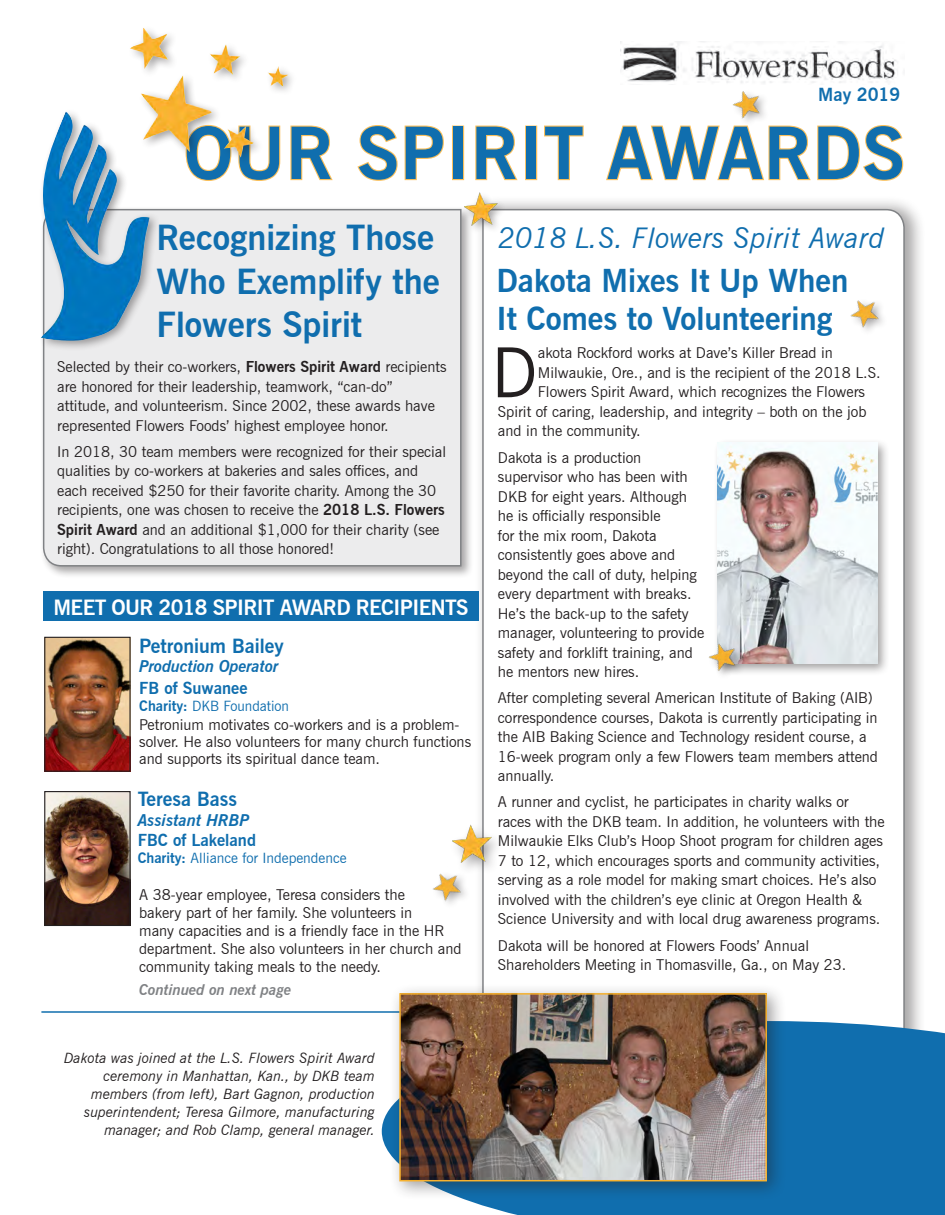
<style>
.page{position:relative;width:945px;height:1215px;background:#fff}
.page>*{position:absolute;margin:0;border:0;box-sizing:border-box;transform-origin:0 0}
.t1{font:700 72px "News Gothic BT";letter-spacing:.01em;color:#106eae}
.t2{font:69px "News Gothic BT";color:#231f20}
.t3{font:700 34.5px/43.5px "News Gothic BT";color:#106eae}
.t4{font:700 31.5px/37.5px "News Gothic BT";color:#106eae}
.t5{font:italic 28.5px "News Gothic BT";color:#106eae}
.t6{font:700 21px "News Gothic BT";letter-spacing:-.03em;color:#fff}
.t7{font:700 19.5px "News Gothic BT";color:#106eae}
.t8{font:700 18px "News Gothic BT";color:#106eae}
.t9{font:italic 700 16.5px "News Gothic BT";color:#106eae}
.t10{font:700 16.5px "News Gothic BT";color:#106eae}
.t11{font:15px/19.5px "News Gothic BT";color:#231f20}
.t12{font:italic 700 15px "News Gothic BT";color:#808285}
.t13{font:italic 14.25px/18px "News Gothic BT";color:#231f20;text-align:right}
.t14{font:14.25px "News Gothic BT";color:#106eae}
.s1{font-weight:700}
</style>
<div class="page">
<div style="left:474px;top:195px;width:452px;height:990px;background:#231f20;opacity:.4"></div>
<svg style="left:481px;top:208px;width:425px;height:813px"></svg>
<div style="left:40px;top:206px;width:434px;height:373px;background:#231f20;opacity:.4"></div>
<div style="left:42px;top:208px;width:420px;height:359px;background:#ececed"></div>
<div style="left:461px;top:191px;width:46px;height:44px;background:#231f20;opacity:.42"></div>
<img style="left:464px;top:191px;width:40px;height:39px">
<svg style="left:298px;top:125px;width:35px;height:56px"></svg>
<svg style="left:357px;top:125px;width:87px;height:56px"></svg>
<div style="left:452px;top:126px;width:12px;height:54px;border:2px solid #f9c05c"></div>
<svg style="left:475px;top:125px;width:43px;height:56px"></svg>
<div style="left:525px;top:126px;width:12px;height:54px;border:2px solid #f9c05c"></div>
<svg style="left:544px;top:125px;width:40px;height:56px"></svg>
<svg style="left:606px;top:125px;width:298px;height:56px"></svg>
<div style="left:38px;top:24px;width:260px;height:328px;background:#231f20;opacity:.42"></div>
<img style="left:38px;top:28px;width:251px;height:313px">
<img style="left:621px;top:41px;width:277px;height:42px">
<div style="left:713px;top:438px;width:177px;height:238px;background:#231f20;opacity:.42"></div>
<img style="left:718px;top:443px;width:160px;height:220px">
<div style="left:707px;top:641px;width:39px;height:39px;background:#fff"></div>
<img style="left:705px;top:637px;width:40px;height:40px">
<div style="left:731px;top:88px;width:39px;height:40px;background:#231f20;opacity:.42"></div>
<img style="left:731px;top:88px;width:38px;height:36px">
<div style="left:43px;top:591px;width:436px;height:30px;background:#106eae"></div>
<img style="left:46px;top:639px;width:83px;height:131px">
<div style="left:44px;top:637px;width:87px;height:135px;border:1px solid #231f20"></div>
<div style="left:849px;top:297px;width:40px;height:39px;background:#fff"></div>
<img style="left:846px;top:291px;width:41px;height:42px">
<img style="left:46px;top:793px;width:83px;height:131px">
<div style="left:44px;top:791px;width:87px;height:135px;border:1px solid #231f20"></div>
<img style="left:433px;top:873px;width:33px;height:31px">
<div style="left:449px;top:822px;width:56px;height:54px;background:#231f20;opacity:.42"></div>
<img style="left:452px;top:823px;width:41px;height:42px">
<svg style="left:382px;top:1021px;width:563px;height:194px;background:#247ab4"></svg>
<hr style="left:41px;top:1011px;width:441px;height:2px;background:#106eae">
<div style="left:389px;top:983px;width:397px;height:218px;background:#231f20;opacity:.42"></div>
<img style="left:401px;top:995px;width:364px;height:184px">
<div style="left:399px;top:993px;width:368px;height:188px;border:1px solid #f7b22f"></div>
<p class="t8" style="left:818px;top:84px;width:84px">May 2019</p>
<p class="t1" style="left:184px;top:110px;width:722px">OUR SPIRIT AWARDS</p>
<p class="t3" style="left:157px;top:216px;width:285px">Recognizing Those<br>Who Exemplify the<br>Flowers Spirit</p>
<p class="t11" style="left:57px;top:357px;width:391px">Selected by their co-workers, <span class="s1">Flowers Spirit Award</span> recipients are honored for their leadership, teamwork, “can-do” attitude, and volunteerism. Since 2002, these awards have represented Flowers Foods’ highest employee honor.</p>
<p class="t11" style="left:57px;top:442px;width:391px">In 2018, 30 team members were recognized for their special qualities by co-workers at bakeries and sales offices, and each received $250 for their favorite charity. Among the 30 recipients, one was chosen to receive the <span class="s1">2018 L.S. Flowers Spirit Award</span> and an additional $1,000 for their charity (see right). Congratulations to all those honored!</p>
<p class="t6" style="left:54px;top:595px;width:417px">MEET OUR 2018 SPIRIT AWARD RECIPIENTS</p>
<p class="t7" style="left:139px;top:634px;width:146px">Petronium Bailey</p>
<p class="t9" style="left:139px;top:657px;width:141px">Production Operator</p>
<p class="t10" style="left:139px;top:678px;width:110px">FB of Suwanee</p>
<p class="t14" style="left:139px;top:698px;width:151px"><span class="s1">Charity:</span> DKB Foundation</p>
<p class="t11" style="left:139px;top:716px;width:333px;line-height:17.2px">Petronium motivates co-workers and is a problem&shy;solver. He also volunteers for many church functions and supports its spiritual dance team.</p>
<p class="t7" style="left:138px;top:788px;width:101px">Teresa Bass</p>
<p class="t9" style="left:138px;top:810px;width:113px">Assistant HRBP</p>
<p class="t10" style="left:138px;top:830px;width:120px">FBC of Lakeland</p>
<p class="t14" style="left:138px;top:849px;width:210px"><span class="s1">Charity:</span> Alliance for Independence</p>
<p class="t11" style="left:139px;top:886px;width:324px;line-height:18px">A 38-year employee, Teresa considers the<br>bakery part of her family. She volunteers in<br>many capacities and is a friendly face in the HR department. She also volunteers in her church and community taking meals to the needy.</p>
<p class="t12" style="left:139px;top:980px;width:154px">Continued on next page</p>
<p class="t13" style="left:64px;top:1049px;width:312px">Dakota was joined at the L.S. Flowers Spirit Award ceremony in Manhattan, Kan., by DKB team members (from left), Bart Gagnon, production superintendent; Teresa Gilmore, manufacturing manager; and Rob Clamp, general manager.</p>
<p class="t5" style="left:498px;top:220px;width:388px">2018 L.S. Flowers Spirit Award</p>
<p class="t4" style="left:496px;top:262px;width:354px">Dakota Mixes It Up When<br>It Comes to Volunteering</p>
<p class="t2" style="left:491px;top:331px;width:48px">D</p>
<p class="t11" style="left:538px;top:343px;width:297px">akota Rockford works at Dave’s Killer Bread in</p>
<p class="t11" style="left:538px;top:363px;width:344px">Milwaukie, Ore., and is the recipient of the 2018 L.S.</p>
<p class="t11" style="left:538px;top:382px;width:329px">Flowers Spirit Award, which recognizes the Flowers</p>
<p class="t11" style="left:498px;top:402px;width:370px">Spirit of caring, leadership, and integrity – both on the job</p>
<p class="t11" style="left:498px;top:421px;width:144px">and in the community.</p>
<p class="t11" style="left:498px;top:447px;width:208px">Dakota is a production supervisor who has been with<br>DKB for eight years. Although he is officially responsible<br>for the mix room, Dakota consistently goes above and beyond the call of duty, helping every department with breaks.<br>He’s the back-up to the safety manager, volunteering to provide safety and forklift training, and he mentors new hires.</p>
<p class="t11" style="left:498px;top:688px;width:382px">After completing several American Institute of Baking (AIB) correspondence courses, Dakota is currently participating in the AIB Baking Science and Technology resident course, a 16-week program only a few Flowers team members attend annually.</p>
<p class="t11" style="left:498px;top:792px;width:388px">A runner and cyclist, he participates in charity walks or races with the DKB team. In addition, he volunteers with the Milwaukie Elks Club’s Hoop Shoot program for children ages 7 to 12, which encourages sports and community activities, serving as a role model for making smart choices. He’s also involved with the children’s eye clinic at Oregon Health &amp; Science University and with local drug awareness programs.</p>
<p class="t11" style="left:498px;top:936px;width:350px">Dakota will be honored at Flowers Foods’ Annual<br>Shareholders Meeting in Thomasville, Ga., on May 23.</p>
</div>
